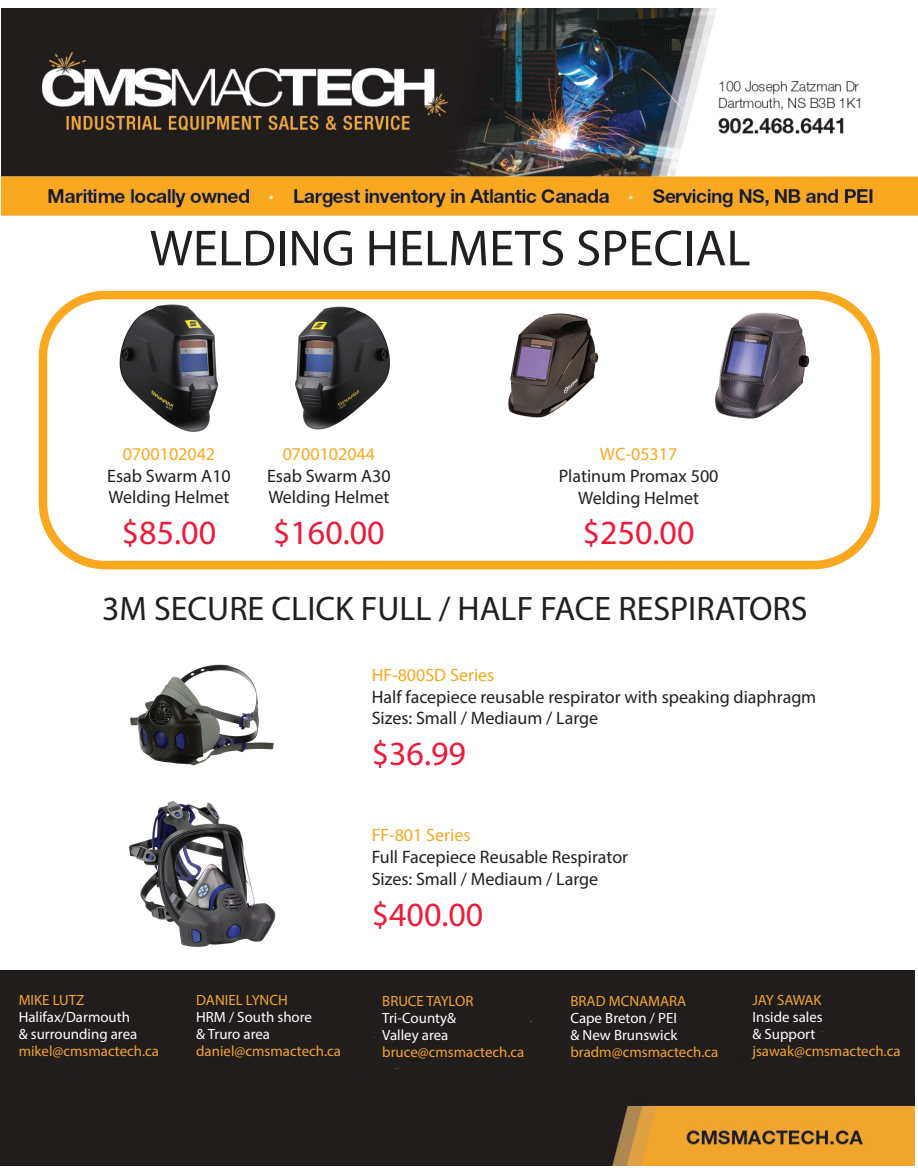
<style>
.page{position:relative;width:918px;height:1173px;background:#fff}
.page>*{position:absolute;margin:0;border:0;box-sizing:border-box;transform-origin:0 0}
.t1{font:51px "Myriad Pro";color:#231f20}
.t2{font:34.05px "Myriad Pro";color:#231f20}
.t3{font:34.05px "Myriad Pro";color:#ed1a39}
.t4{font:18px/21.6px "Myriad Pro";color:#231f20}
.t5{font:18px "Myriad Pro";color:#faa820}
.t6{font:14.85px "Myriad Pro";color:#f2a52d}
.t7{font:14.85px/17px "Myriad Pro";color:#fff}
.t8{font:14.85px "Myriad Pro";color:#f2a42d}
.t9{font:14.85px "Myriad Pro";letter-spacing:-.025em;color:#f2a52d}
</style>
<div class="page">
<img style="left:2px;top:8px;width:916px;height:207px">
<img style="left:0;top:970px;width:915px;height:195px">
<div style="left:35px;top:985px;width:835px;height:86px;background:#211d1c"></div>
<img style="left:131px;top:664px;width:143px;height:102px">
<img style="left:128px;top:801px;width:148px;height:145px">
<img style="left:119px;top:304px;width:100px;height:128px">
<img style="left:295px;top:306px;width:95px;height:124px">
<img style="left:508px;top:313px;width:91px;height:105px">
<img style="left:715px;top:301px;width:118px;height:118px">
<div style="left:39px;top:291px;width:841px;height:278px;border:9px solid #faa820;border-radius:62px"></div>
<h1 class="t1" style="left:150px;top:217px;width:602px">WELDING HELMETS SPECIAL</h1>
<p class="t5" style="left:123px;top:443px;width:94px">0700102042</p>
<p class="t4" style="left:107px;top:464px;width:125px">Esab Swarm A10<br>Welding Helmet</p>
<h2 class="t3" style="left:122px;top:511px;width:96px">$85.00</h2>
<p class="t5" style="left:283px;top:443px;width:94px">0700102044</p>
<p class="t4" style="left:267px;top:464px;width:125px">Esab Swarm A30<br>Welding Helmet</p>
<h2 class="t3" style="left:273px;top:511px;width:113px">$160.00</h2>
<p class="t5" style="left:600px;top:443px;width:79px">WC-05317</p>
<p class="t4" style="left:559px;top:465px;width:161px;text-align:center">Platinum Promax 500<br>Welding Helmet</p>
<h2 class="t3" style="left:583px;top:512px;width:113px">$250.00</h2>
<h2 class="t2" style="left:102px;top:587px;width:707px">3M SECURE CLICK FULL / HALF FACE RESPIRATORS</h2>
<p class="t5" style="left:372px;top:664px;width:124px">HF-800SD Series</p>
<p class="t4" style="left:372px;top:685px;width:446px">Half facepiece reusable respirator with speaking diaphragm<br>Sizes: Small / Mediaum / Large</p>
<h2 class="t3" style="left:372px;top:732px;width:96px">$36.99</h2>
<p class="t6" style="left:19px;top:990px;width:67px">MIKE LUTZ</p>
<p class="t7" style="left:19px;top:1008px;width:120px">Halifax/Darmouth &amp; surrounding area</p>
<p class="t6" style="left:19px;top:1041px;width:142px">mikel@cmsmactech.ca</p>
<p class="t6" style="left:196px;top:990px;width:93px">DANIEL LYNCH</p>
<p class="t7" style="left:196px;top:1008px;width:117px">HRM / South shore &amp; Truro area</p>
<p class="t6" style="left:196px;top:1041px;width:146px">daniel@cmsmactech.ca</p>
<p class="t5" style="left:372px;top:824px;width:100px">FF-801 Series</p>
<p class="t4" style="left:372px;top:845px;width:258px">Full Facepiece Reusable Respirator<br>Sizes: Small / Mediaum / Large</p>
<h2 class="t3" style="left:372px;top:893px;width:113px">$400.00</h2>
<p class="t8" style="left:382px;top:991px;width:93px">BRUCE TAYLOR</p>
<p class="t7" style="left:382px;top:1009px;width:76px">Tri-County&amp;<br>Valley area</p>
<p class="t6" style="left:382px;top:1042px;width:144px">bruce@cmsmactech.ca</p>
<p class="t6" style="left:570px;top:991px;width:117px">BRAD MCNAMARA</p>
<p class="t7" style="left:570px;top:1009px;width:108px">Cape Breton / PEI &amp; New Brunswick</p>
<p class="t6" style="left:570px;top:1042px;width:149px">bradm@cmsmactech.ca</p>
<p class="t9" style="left:752px;top:990px;width:71px">JAY SAWAK</p>
<p class="t7" style="left:752px;top:1008px;width:72px">Inside sales &amp; Support</p>
<p class="t6" style="left:752px;top:1042px;width:150px">jsawak@cmsmactech.ca</p>
</div>
